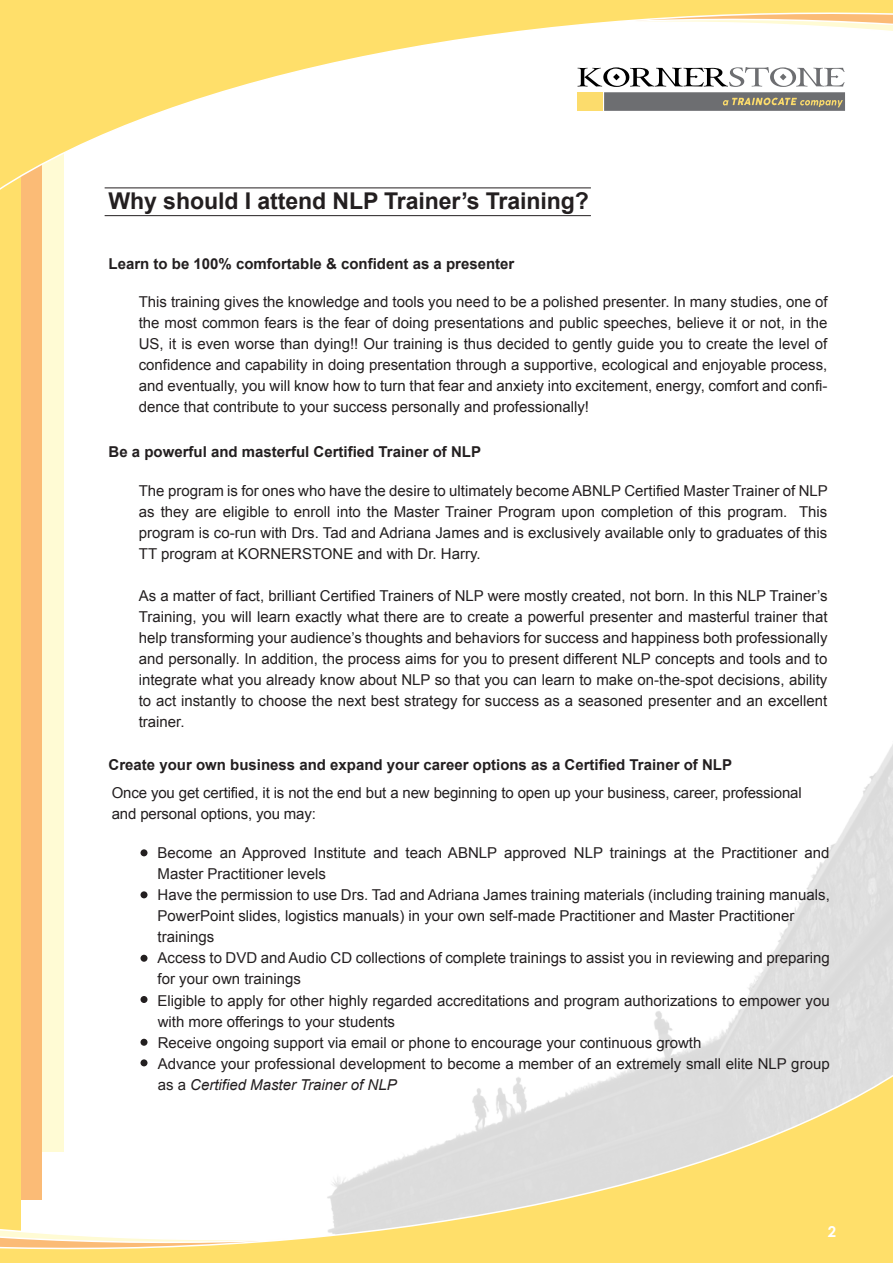
<style>
.page{position:relative;width:893px;height:1263px;background:#fff}
.page>*{position:absolute;margin:0;border:0;box-sizing:border-box;transform-origin:0 0}
.t1{font:700 23.1px "Arial";letter-spacing:-.005em;color:#231f20}
.t2{font:15px/21px "Arial";color:#231f20;text-align:justify}
.t3{font:700 15px "Arial";color:#231f20}
.t4{font:700 15px "Century Gothic";color:#fff}
.s1{font-style:italic}
</style>
<div class="page">
<img style="left:63px;top:730px;width:830px;height:328px">
<div style="left:0;top:0;width:63px;height:1151px;background:#fffbd4"></div>
<div style="left:0;top:0;width:42px;height:1200px;background:#fbbb76"></div>
<div style="left:0;top:0;width:20px;height:1263px;background:#ffdf6a"></div>
<svg style="left:0;top:0;width:893px;height:204px"></svg>
<svg style="left:0;top:1058px;width:893px;height:205px"></svg>
<hr style="left:105px;top:187px;width:486px;height:1px;background:#231f20">
<hr style="left:105px;top:215px;width:486px;height:1px;background:#231f20">
<div style="left:140px;top:849px;width:8px;height:7px;background:#231f20;border-radius:50%"></div>
<div style="left:140px;top:891px;width:8px;height:7px;background:#231f20;border-radius:50%"></div>
<div style="left:140px;top:955px;width:8px;height:7px;background:#231f20;border-radius:50%"></div>
<div style="left:140px;top:996px;width:8px;height:7px;background:#231f20;border-radius:50%"></div>
<div style="left:140px;top:1039px;width:8px;height:7px;background:#231f20;border-radius:50%"></div>
<div style="left:140px;top:1059px;width:8px;height:7px;background:#231f20;border-radius:50%"></div>
<div style="left:604px;top:92px;width:241px;height:19px;background:#6d6e71"></div>
<svg style="left:578px;top:67px;width:267px;height:20px"></svg>
<div style="left:578px;top:92px;width:25px;height:19px;background:#fcdc6c"></div>
<svg style="left:723px;top:98px;width:120px;height:9px"></svg>
<h1 class="t1" style="left:109px;top:186px;width:482px">Why should I attend NLP Trainer’s Training?</h1>
<p class="t3" style="left:109px;top:254px;width:407px">Learn to be 100% comfortable &amp; confident as a presenter</p>
<p class="t2" style="left:139px;top:291px;width:690px">This training gives the knowledge and tools you need to be a polished presenter. In many studies, one of the most common fears is the fear of doing presentations and public speeches, believe it or not, in the US, it is even worse than dying!! Our training is thus decided to gently guide you to create the level of confidence and capability in doing presentation through a supportive, ecological and enjoyable process, and eventually, you will know how to turn that fear and anxiety into excitement, energy, comfort and confi&shy;dence that contribute to your success personally and professionally!</p>
<p class="t3" style="left:109px;top:442px;width:374px">Be a powerful and masterful Certified Trainer of NLP</p>
<p class="t2" style="left:139px;top:480px;width:691px">The program is for ones who have the desire to ultimately become ABNLP Certified Master Trainer of NLP as they are eligible to enroll into the Master Trainer Program upon completion of this program. This program is co-run with Drs. Tad and Adriana James and is exclusively available only to graduates of this TT program at KORNERSTONE and with Dr. Harry.</p>
<p class="t2" style="left:139px;top:585px;width:690px">As a matter of fact, brilliant Certified Trainers of NLP were mostly created, not born. In this NLP Trainer’s Training, you will learn exactly what there are to create a powerful presenter and masterful trainer that help transforming your audience’s thoughts and behaviors for success and happiness both professionally and personally. In addition, the process aims for you to present different NLP concepts and tools and to integrate what you already know about NLP so that you can learn to make on-the-spot decisions, ability to act instantly to choose the next best strategy for success as a seasoned presenter and an excellent trainer.</p>
<p class="t3" style="left:109px;top:755px;width:625px">Create your own business and expand your career options as a Certified Trainer of NLP</p>
<p class="t2" style="left:112px;top:782px;width:691px">Once you get certified, it is not the end but a new beginning to open up your business, career, professional and personal options, you may:</p>
<p class="t2" style="left:158px;top:843px;width:674px;text-align:left">Become an Approved Institute and teach ABNLP approved NLP trainings at the Practitioner and Master Practitioner levels<br>Have the permission to use Drs. Tad and Adriana James training materials (including training manuals, PowerPoint slides, logistics manuals) in your own self-made Practitioner and Master Practitioner trainings<br>Access to DVD and Audio CD collections of complete trainings to assist you in reviewing and preparing for your own trainings<br>Eligible to apply for other highly regarded accreditations and program authorizations to empower you with more offerings to your students<br>Receive ongoing support via email or phone to encourage your continuous growth<br>Advance your professional development to become a member of an extremely small elite NLP group as a <span class="s1">Certified Master Trainer of NLP</span></p>
<p class="t4" style="left:828px;top:1220px;width:10px">2</p>
</div>
